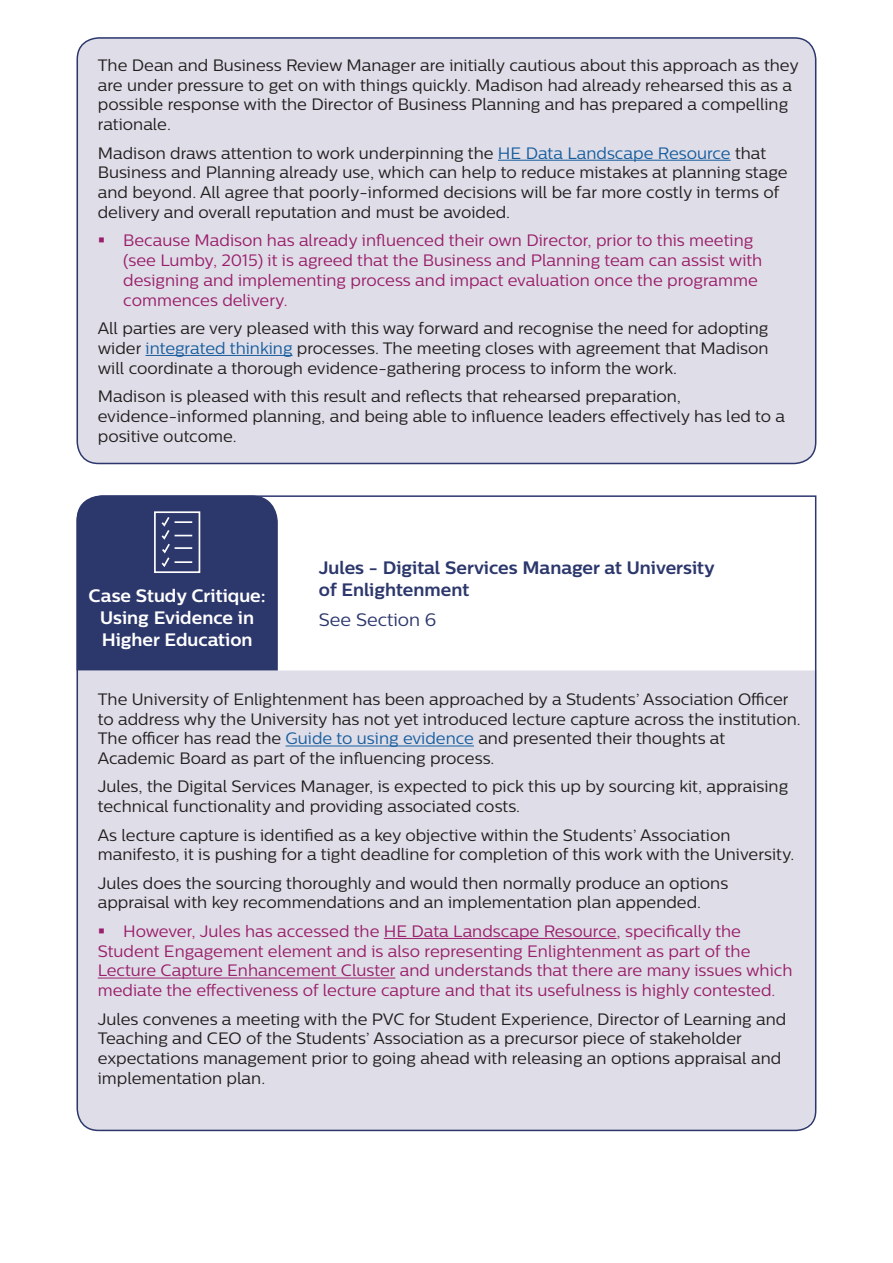
<style>
.page{position:relative;width:893px;height:1263px;background:#fff}
.page>*{position:absolute;margin:0;border:0;box-sizing:border-box;transform-origin:0 0}
.t1{font:700 18px/21.6px "Centrale Sans";color:#2c376c}
.t2{font:700 18px/21.6px "Centrale Sans";color:#fff}
.t3{font:18px "Centrale Sans";color:#2c376c}
.t4{font:16.5px/19.8px "Centrale Sans";color:#231f20}
.t5{font:16.5px/19.8px "Centrale Sans";color:#9a1f6b}
.s1{color:#175d9e}
</style>
<div class="page">
<svg style="left:76px;top:495px;width:741px;height:637px"></svg>
<div style="left:77px;top:495px;width:201px;height:175px;background:#2c376c"></div>
<hr style="left:286px;top:745px;width:188px;height:1px;background:#175d9e">
<hr style="left:384px;top:938px;width:233px;height:1px;background:#9a1f6b">
<hr style="left:98px;top:978px;width:297px;height:1px;background:#9a1f6b">
<div style="left:77px;top:37px;width:739px;height:427px;background:#dfdee8;border-radius:26px"></div>
<div style="left:77px;top:37px;width:739px;height:427px;border:2px solid #2c376c;border-radius:21px"></div>
<hr style="left:498px;top:160px;width:233px;height:1px;background:#175d9e">
<hr style="left:146px;top:355px;width:146px;height:1px;background:#175d9e">
<p class="t4" style="left:98px;top:55px;width:702px">The Dean and Business Review Manager are initially cautious about this approach as they are under pressure to get on with things quickly. Madison had already rehearsed this as a possible response with the Director of Business Planning and has prepared a compelling rationale.</p>
<p class="t4" style="left:98px;top:143px;width:691px">Madison draws attention to work underpinning the <span class="s1">HE Data Landscape Resource</span> that Business and Planning already use, which can help to reduce mistakes at planning stage and beyond. All agree that poorly-informed decisions will be far more costly in terms of delivery and overall reputation and must be avoided.</p>
<p class="t5" style="left:123px;top:230px;width:641px;text-indent:-26px">▪ Because Madison has already influenced their own Director, prior to this meeting (see Lumby, 2015) it is agreed that the Business and Planning team can assist with designing and implementing process and impact evaluation once the programme commences delivery.</p>
<p class="t4" style="left:98px;top:318px;width:672px;text-align:justify">All parties are very pleased with this way forward and recognise the need for adopting wider <span class="s1">integrated thinking</span> processes. The meeting closes with agreement that Madison will coordinate a thorough evidence-gathering process to inform the work.</p>
<p class="t4" style="left:98px;top:386px;width:689px">Madison is pleased with this result and reflects that rehearsed preparation, evidence-informed planning, and being able to influence leaders effectively has led to a positive outcome.</p>
<p class="t2" style="left:89px;top:585px;width:179px">Case Study Critique:</p>
<p class="t2" style="left:100px;top:607px;width:155px">Using Evidence in<br>Higher Education</p>
<p class="t1" style="left:319px;top:557px;width:398px">Jules - Digital Services Manager at University of Enlightenment</p>
<p class="t3" style="left:319px;top:609px;width:119px">See Section 6</p>
<p class="t4" style="left:98px;top:689px;width:704px">The University of Enlightenment has been approached by a Students’ Association Officer to address why the University has not yet introduced lecture capture across the institution.<br>The officer has read the <span class="s1">Guide to using evidence</span> and presented their thoughts at Academic Board as part of the influencing process.</p>
<p class="t4" style="left:98px;top:776px;width:692px">Jules, the Digital Services Manager, is expected to pick this up by sourcing kit, appraising technical functionality and providing associated costs.</p>
<p class="t4" style="left:98px;top:825px;width:698px">As lecture capture is identified as a key objective within the Students’ Association manifesto, it is pushing for a tight deadline for completion of this work with the University.</p>
<p class="t4" style="left:98px;top:873px;width:632px">Jules does the sourcing thoroughly and would then normally produce an options appraisal with key recommendations and an implementation plan appended.</p>
<p class="t5" style="left:98px;top:921px;width:696px">▪ However, Jules has accessed the HE Data Landscape Resource, specifically the Student Engagement element and is also representing Enlightenment as part of the Lecture Capture Enhancement Cluster and understands that there are many issues which mediate the effectiveness of lecture capture and that its usefulness is highly contested.</p>
<p class="t4" style="left:98px;top:1008px;width:690px">Jules convenes a meeting with the PVC for Student Experience, Director of Learning and Teaching and CEO of the Students’ Association as a precursor piece of stakeholder expectations management prior to going ahead with releasing an options appraisal and implementation plan.</p>
</div>
